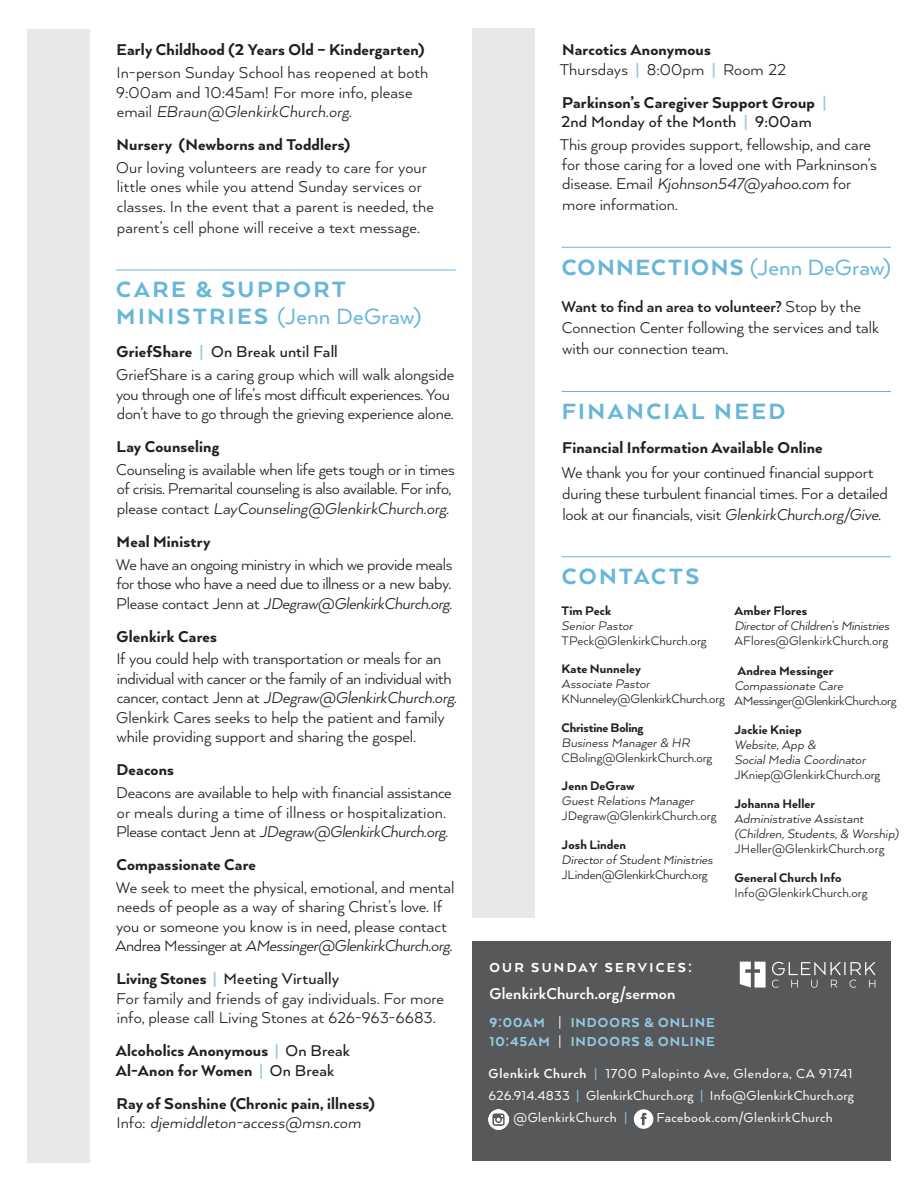
<style>
.page{position:relative;width:918px;height:1188px;background:#fff}
.page>*{position:absolute;margin:0;border:0;box-sizing:border-box;transform-origin:0 0}
.GKC_Journey_Ministri{font:800 25.5px/27px "Arquitecta";letter-spacing:.095em;color:#67b6d9}
.GKC_Journey_Ministri-2{font:25.5px "Arquitecta";letter-spacing:-.005em;color:#67b6d9}
.GKC_Journey_Body{font:18px/19.5px "Arquitecta";letter-spacing:-.005em;color:#231f20}
.GKC_Journey_Subheads{font:800 18px/19.5px "Arquitecta";letter-spacing:.01em;color:#231f20}
.GKC_Journey_Subheads-2{font:18px/19.5px "Arquitecta";color:#231f20}
.GKC_Journey_Subheads-3{font:500 18px "Arquitecta";letter-spacing:.005em;color:#231f20}
.t1{font:700 18px "Arquitecta";letter-spacing:.01em;color:#fff}
.t2{font:15px/22.5px "Arquitecta";letter-spacing:.02em;color:#fff}
.t3{font:800 15px/19.5px "Arquitecta";letter-spacing:.065em;color:#95c9e4}
.t4{font:800 15px "Arquitecta";letter-spacing:.155em;color:#fff}
.GKC_Journey_Body-2{font:italic 14.25px/15px "Arquitecta";color:#231f20}
.GKC_Journey_Body-3{font:14.25px/15px "Arquitecta";letter-spacing:-.005em;color:#231f20}
.GKC_Journey_Body-4{font:14.25px/15px "Arquitecta";letter-spacing:-.025em;color:#231f20}
.s1{font-style:italic}
.s2{font-weight:400}
.s3{font-weight:800}
.s4{font-weight:700;color:#95c9e4}
.s5{font-weight:500}
.s6{font-weight:400;font-style:italic}
.s7{font-weight:700}
.s8{font-weight:800;font-style:normal}
.s9{font-style:normal}
.s10{font-weight:400;color:#fff}
.s11{color:#95c9e4}
</style>
<div class="page">
<div style="left:27px;top:29px;width:62px;height:1134px;background:#e8e8e9"></div>
<div style="left:472px;top:29px;width:63px;height:889px;background:#e8e8e9"></div>
<div style="left:472px;top:942px;width:419px;height:219px;background:#57585a"></div>
<svg style="left:740px;top:962px;width:26px;height:26px"></svg>
<svg style="left:772px;top:962px;width:103px;height:26px"></svg>
<svg style="left:634px;top:1109px;width:19px;height:20px"></svg>
<img style="left:489px;top:1110px;width:20px;height:19px">
<hr style="left:116px;top:270px;width:340px;height:1px;background:#67b6d9">
<hr style="left:562px;top:247px;width:329px;height:1px;background:#67b6d9">
<hr style="left:562px;top:391px;width:329px;height:1px;background:#67b6d9">
<hr style="left:562px;top:556px;width:329px;height:1px;background:#67b6d9">
<p class="GKC_Journey_Subheads" style="left:117px;top:40px;width:309px">Early Childhood (2 Years Old – Kindergarten)</p>
<p class="GKC_Journey_Body" style="left:116px;top:62px;width:314px">In-person Sunday School has reopened at both<br>9:00am and 10:45am! For more info, please email <span class="s1">EBraun@GlenkirkChurch.org</span>.</p>
<p class="GKC_Journey_Subheads" style="left:117px;top:134px;width:235px">Nursery (Newborns and Toddlers)</p>
<p class="GKC_Journey_Body" style="left:116px;top:157px;width:319px;line-height:20px">Our loving volunteers are ready to care for your little ones while you attend Sunday services or classes. In the event that a parent is needed, the parent’s cell phone will receive a text message.</p>
<p class="GKC_Journey_Ministri" style="left:116px;top:275px;width:306px">CARE &amp; SUPPORT<br>MINISTRIES <span class="s2">(Jenn DeGraw)</span></p>
<p class="GKC_Journey_Subheads-3" style="left:116px;top:341px;width:223px"><span class="s3">GriefShare</span> <span class="s4">|</span> On Break until Fall</p>
<p class="GKC_Journey_Body" style="left:116px;top:364px;width:340px">GriefShare is a caring group which will walk alongside you through one of life’s most difficult experiences. You don’t have to go through the grieving experience alone.</p>
<p class="GKC_Journey_Subheads" style="left:117px;top:436px;width:104px">Lay Counseling</p>
<p class="GKC_Journey_Body" style="left:116px;top:459px;width:340px">Counseling is available when life gets tough or in times of crisis. Premarital counseling is also available. For info, please contact <span class="s1">LayCounseling@GlenkirkChurch.org.</span></p>
<p class="GKC_Journey_Subheads" style="left:117px;top:531px;width:96px">Meal Ministry</p>
<p class="GKC_Journey_Body" style="left:116px;top:554px;width:338px;text-align:justify">We have an ongoing ministry in which we provide meals for those who have a need due to illness or a new baby.<br>Please contact Jenn at <span class="s1">JDegraw@GlenkirkChurch.org</span>.</p>
<p class="GKC_Journey_Subheads" style="left:116px;top:626px;width:102px">Glenkirk Cares</p>
<p class="GKC_Journey_Body" style="left:116px;top:649px;width:342px">If you could help with transportation or meals for an individual with cancer or the family of an individual with cancer, contact Jenn at <span class="s1">JDegraw@GlenkirkChurch.org</span>.<br>Glenkirk Cares seeks to help the patient and family while providing support and sharing the gospel.</p>
<p class="GKC_Journey_Subheads" style="left:117px;top:760px;width:59px">Deacons</p>
<p class="GKC_Journey_Body" style="left:116px;top:782px;width:337px">Deacons are available to help with financial assistance or meals during a time of illness or hospitalization.<br>Please contact Jenn at <span class="s1">JDegraw@GlenkirkChurch.org</span>.</p>
<p class="GKC_Journey_Subheads" style="left:116px;top:854px;width:141px">Compassionate Care</p>
<p class="GKC_Journey_Body" style="left:115px;top:877px;width:340px">We seek to meet the physical, emotional, and mental needs of people as a way of sharing Christ’s love. If you or someone you know is in need, please contact Andrea Messinger at <span class="s1">AMessinger@GlenkirkChurch.org</span>.</p>
<p class="GKC_Journey_Subheads-2" style="left:116px;top:968px;width:329px"><span class="s3">Living Stones</span> <span class="s4">|</span> <span class="s5">Meeting Virtually<br></span>For family and friends of gay individuals. For more info, please call Living Stones at 626-963-6683.</p>
<p class="GKC_Journey_Subheads" style="left:116px;top:1040px;width:236px">Alcoholics Anonymous <span class="s4">|</span> <span class="s5">On Break<br></span>Al-Anon for Women <span class="s4">|</span> <span class="s5">On Break</span></p>
<p class="GKC_Journey_Subheads" style="left:116px;top:1093px;width:260px">Ray of Sonshine (Chronic pain, illness)<br><span class="s2">Info:</span> <span class="s6">djemiddleton-access@msn.com</span></p>
<p class="GKC_Journey_Subheads-2" style="left:560px;top:40px;width:228px"><span class="s3">Narcotics Anonymous<br></span>Thursdays <span class="s4">|</span> 8:00pm <span class="s4">|</span> Room 22</p>
<p class="GKC_Journey_Subheads" style="left:561px;top:92px;width:267px">Parkinson’s Caregiver Support Group <span class="s4">|<br></span><span class="s5">2nd Monday of the Month</span> <span class="s4">|</span> <span class="s5">9:00am</span></p>
<p class="GKC_Journey_Body" style="left:560px;top:134px;width:319px;line-height:20px">This group provides support, fellowship, and care for those caring for a loved one with Parkninson’s disease. Email <span class="s1">Kjohnson547@yahoo.com</span> for more information.</p>
<p class="GKC_Journey_Ministri-2" style="left:562px;top:251px;width:331px"><span class="s3">CONNECTIONS</span> (Jenn DeGraw)</p>
<p class="GKC_Journey_Body" style="left:561px;top:296px;width:319px;line-height:21px"><span class="s7">Want to find an area to volunteer?</span> Stop by the<br>Connection Center following the services and talk with our connection team.</p>
<p class="GKC_Journey_Ministri" style="left:562px;top:397px;width:225px">FINANCIAL NEED</p>
<p class="GKC_Journey_Subheads" style="left:562px;top:438px;width:262px">Financial Information Available Online</p>
<p class="GKC_Journey_Body" style="left:561px;top:461px;width:328px;line-height:21px">We thank you for your continued financial support during these turbulent financial times. For a detailed look at our financials, visit <span class="s1">GlenkirkChurch.org/Give</span>.</p>
<p class="GKC_Journey_Ministri" style="left:562px;top:562px;width:139px">CONTACTS</p>
<p class="GKC_Journey_Body-3" style="left:562px;top:603px;width:147px"><span class="s3">Tim Peck<br></span><span class="s1">Senior Pastor<br></span>TPeck@GlenkirkChurch.org</p>
<p class="GKC_Journey_Body-3" style="left:562px;top:661px;width:165px"><span class="s3">Kate Nunneley<br></span><span class="s1">Associate Pastor<br></span>KNunneley@GlenkirkChurch.org</p>
<p class="GKC_Journey_Body-3" style="left:562px;top:720px;width:152px"><span class="s3">Christine Boling<br></span><span class="s1">Business Manager &amp; HR<br></span>CBoling@GlenkirkChurch.org</p>
<p class="GKC_Journey_Body-3" style="left:562px;top:778px;width:156px"><span class="s3">Jenn DeGraw<br></span><span class="s1">Guest Relations Manager<br></span>JDegraw@GlenkirkChurch.org</p>
<p class="GKC_Journey_Body-2" style="left:562px;top:837px;width:153px"><span class="s8">Josh Linden<br></span>Director of Student Ministries<br><span class="s9">JLinden@GlenkirkChurch.org</span></p>
<p class="GKC_Journey_Body-2" style="left:734px;top:603px;width:156px"><span class="s8">Amber Flores<br></span>Director of Children’s Ministries<br><span class="s9">AFlores@GlenkirkChurch.org</span></p>
<p class="GKC_Journey_Body-4" style="left:734px;top:662px;width:164px"><span class="s3">Andrea Messinger<br></span><span class="s1">Compassionate Care<br></span>AMessinger@GlenkirkChurch.org</p>
<p class="GKC_Journey_Body-2" style="left:734px;top:722px;width:147px"><span class="s8">Jackie Kniep<br></span>Website, App &amp;<br>Social Media Coordinator<br><span class="s9">JKniep@GlenkirkChurch.org</span></p>
<p class="GKC_Journey_Body-2" style="left:734px;top:796px;width:166px"><span class="s8">Johanna Heller<br></span>Administrative Assistant (Children, Students, &amp; Worship)<br><span class="s9">JHeller@GlenkirkChurch.org</span></p>
<p class="GKC_Journey_Body-3" style="left:734px;top:870px;width:135px"><span class="s3">General Church Info<br></span>Info@GlenkirkChurch.org</p>
<p class="t4" style="left:489px;top:958px;width:204px">OUR SUNDAY SERVICES:</p>
<p class="t1" style="left:489px;top:982px;width:188px">GlenkirkChurch.org/sermon</p>
<p class="t3" style="left:489px;top:1012px;width:227px">9:00AM <span class="s10">|</span> INDOORS &amp; ONLINE<br>10:45AM <span class="s10">|</span> INDOORS &amp; ONLINE</p>
<p class="t2" style="left:489px;top:1061px;width:367px"><span class="s7">Glenkirk Church</span> <span class="s11">|</span> 1700 Palopinto Ave, Glendora, CA 91741<br>626.914.4833 <span class="s11">|</span> GlenkirkChurch.org <span class="s11">|</span> Info@GlenkirkChurch.org</p>
<p class="t2" style="left:514px;top:1106px;width:116px">@GlenkirkChurch <span class="s11">|</span></p>
<p class="t2" style="left:656px;top:1106px;width:178px">Facebook.com/GlenkirkChurch</p>
</div>
